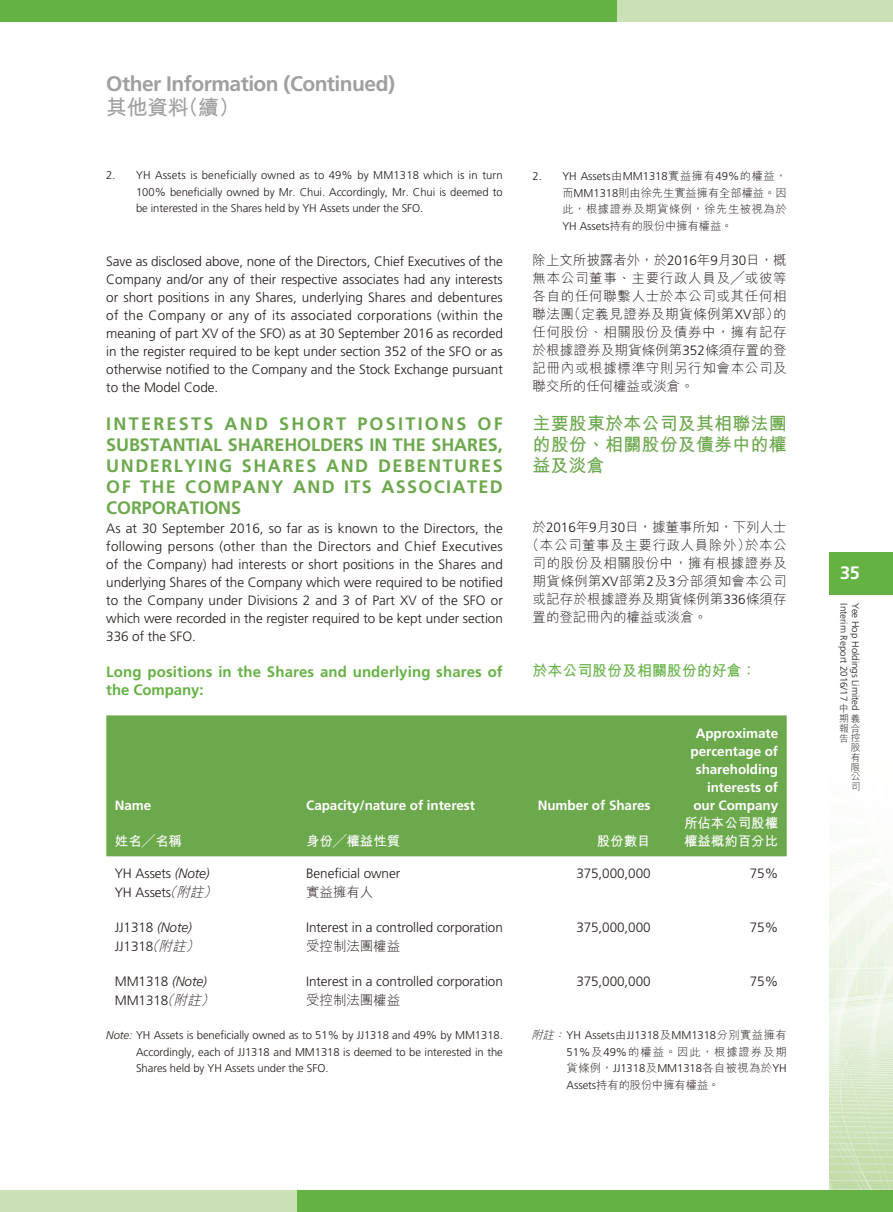
<style>
.page{position:relative;width:893px;height:1212px;background:#fff}
.page>*{position:absolute;margin:0;border:0;box-sizing:border-box;transform-origin:0 0}
.t1{font:700 21px "Frutiger LT Std";letter-spacing:-.025em;color:#9f9fa0}
.t2{font:21px "M Hei HK Bold E Ten B5 H";color:#9f9fa0}
.t3{font:700 18px/21px "Frutiger LT Std";letter-spacing:.075em;color:#6ca84c;text-align:justify}
.t4{font:18px/21px "M Hei HK Bold E Ten B5 H";letter-spacing:.01em;color:#6ca84c;text-align:justify}
.t5{font:700 18px "Frutiger LT Std";color:#fff}
.t6{font:700 15px/18px "Frutiger LT Std";letter-spacing:.01em;color:#65b244}
.t7{font:15px "M Hei HK Bold E Ten B5 H";letter-spacing:-.005em;color:#65b244}
.t8{font:300 13.5px/18px "Frutiger LT Std";letter-spacing:-.005em;color:#231916}
.t9{font:13.5px/18px "M Hei HK Light E Ten B5 H";letter-spacing:.01em;color:#231916;text-align:justify}
.t10{font:700 13.5px/18px "Frutiger LT Std";letter-spacing:-.005em;color:#fff;text-align:right}
.t11{font:13.5px/18px "M Hei HK Bold E Ten B5 H";letter-spacing:-.005em;color:#fff}
.t12{font:13.5px "M Hei HK Light E Ten B5 H";letter-spacing:.045em;color:#231916}
.t13{font:13.5px "M Hei HK Light E Ten B5 H";letter-spacing:.05em;color:#231916}
.t14{font:300 11.25px/16.5px "Frutiger LT Std";letter-spacing:-.005em;color:#231916;text-align:justify}
.t15{font:11.25px/16.5px "M Hei HK Light E Ten B5 H";color:#231916;text-align:justify}
.t16{font:11.25px "M Hei HK Light E Ten B5 H";letter-spacing:.09em;color:#231916}
.t17{font:300 9.75px "Frutiger LT Std";color:#231916}
.t18{font:9.75px/9.8px "M Hei HK Light E Ten B5 V";color:#231916;text-align:right}
.s1{font-family:"M Hei HK Light E Ten B5 H";font-weight:400}
.s2{font-family:"Frutiger LT Std";font-weight:300}
.s3{font-style:italic}
.s4{font-family:"M Hei HK Light E Ten B5 H";font-weight:400;font-style:italic}
</style>
<div class="page">
<img style="left:829px;top:855px;width:64px;height:336px">
<div style="left:829px;top:553px;width:64px;height:42px;background:#65b244"></div>
<div style="left:0;top:0;width:893px;height:21px;background:#cae1b5"></div>
<div style="left:0;top:0;width:617px;height:21px;background:#65b244"></div>
<div style="left:0;top:1191px;width:893px;height:21px;background:#cae1b5"></div>
<div style="left:298px;top:1191px;width:595px;height:21px;background:#65b244"></div>
<div style="left:106px;top:715px;width:681px;height:141px;background:#6ca84c"></div>
<h1 class="t1" style="left:106px;top:74px;width:290px">Other Information (Continued)</h1>
<h1 class="t2" style="left:106px;top:100px;width:135px">其他資料（續）</h1>
<p class="t14" style="left:136px;top:168px;width:368px;text-indent:-30px">2. YH Assets is beneficially owned as to 49% by MM1318 which is in turn 100% beneficially owned by Mr. Chui. Accordingly, Mr. Chui is deemed to be interested in the Shares held by YH Assets under the SFO.</p>
<p class="t8" style="left:106px;top:253px;width:398px;text-align:justify">Save as disclosed above, none of the Directors, Chief Executives of the Company and/or any of their respective associates had any interests or short positions in any Shares, underlying Shares and debentures of the Company or any of its associated corporations (within the meaning of part XV of the SFO) as at 30 September 2016 as recorded in the register required to be kept under section 352 of the SFO or as otherwise notified to the Company and the Stock Exchange pursuant to the Model Code.</p>
<h2 class="t3" style="left:106px;top:414px;width:398px">INTERESTS AND SHORT POSITIONS OF SUBSTANTIAL SHAREHOLDERS IN THE SHARES, UNDERLYING SHARES AND DEBENTURES OF THE COMPANY AND ITS ASSOCIATED CORPORATIONS</h2>
<p class="t8" style="left:106px;top:520px;width:398px;text-align:justify">As at 30 September 2016, so far as is known to the Directors, the following persons (other than the Directors and Chief Executives of the Company) had interests or short positions in the Shares and underlying Shares of the Company which were required to be notified to the Company under Divisions 2 and 3 of Part XV of the SFO or which were recorded in the register required to be kept under section 336 of the SFO.</p>
<p class="t6" style="left:106px;top:663px;width:398px">Long positions in the Shares and underlying shares of the Company:</p>
<p class="t14" style="left:533px;top:169px;width:256px">2. YH Assets<span class="s1">由</span>MM1318<span class="s1">實益擁有</span>49%<span class="s1">的權益，</span></p>
<p class="t15" style="left:562px;top:186px;width:226px">而<span class="s2">MM1318</span>則由徐先生實益擁有全部權益。因此，根據證券及期貨條例，徐先生被視為於<span class="s2">YH Assets</span>持有的股份中擁有權益。</p>
<p class="t9" style="left:533px;top:253px;width:256px">除上文所披露者外，於<span class="s2">2016</span>年<span class="s2">9</span>月<span class="s2">30</span>日，概無本公司董事、主要行政人員及╱或彼等各自的任何聯繫人士於本公司或其任何相聯法團（定義見證券及期貨條例第<span class="s2">XV</span>部）的任何股份、相關股份及債券中，擁有記存於根據證券及期貨條例第<span class="s2">352</span>條須存置的登記冊內或根據標準守則另行知會本公司及聯交所的任何權益或淡倉。</p>
<h2 class="t4" style="left:533px;top:415px;width:256px">主要股東於本公司及其相聯法團的股份、相關股份及債券中的權益及淡倉</h2>
<p class="t9" style="left:533px;top:520px;width:256px">於<span class="s2">2016</span>年<span class="s2">9</span>月<span class="s2">30</span>日，據董事所知，下列人士</p>
<p class="t12" style="left:526px;top:540px;width:262px">（本公司董事及主要行政人員除外）於本公</p>
<p class="t13" style="left:533px;top:558px;width:256px">司的股份及相關股份中，擁有根據證券及</p>
<p class="t9" style="left:533px;top:574px;width:256px">期貨條例第<span class="s2">XV</span>部第<span class="s2">2</span>及<span class="s2">3</span>分部須知會本公司</p>
<p class="t9" style="left:533px;top:592px;width:256px">或記存於根據證券及期貨條例第<span class="s2">336</span>條須存</p>
<p class="t9" style="left:533px;top:610px;width:176px">置的登記冊內的權益或淡倉。</p>
<p class="t7" style="left:533px;top:665px;width:225px">於本公司股份及相關股份的好倉：</p>
<p class="t10" style="left:115px;top:796px;width:38px">Name</p>
<p class="t10" style="left:306px;top:796px;width:170px">Capacity/nature of interest</p>
<p class="t10" style="left:538px;top:796px;width:114px">Number of Shares</p>
<p class="t11" style="left:115px;top:834px;width:69px">姓名╱名稱</p>
<p class="t11" style="left:306px;top:834px;width:96px">身份╱權益性質</p>
<p class="t11" style="left:597px;top:834px;width:55px">股份數目</p>
<p class="t10" style="left:691px;top:724px;width:89px">Approximate percentage of shareholding interests of our Company</p>
<p class="t11" style="left:684px;top:816px;width:96px">所佔本公司股權權益概約百分比</p>
<p class="t8" style="left:115px;top:865px;width:107px;line-height:18.6px">YH Assets <span class="s3">(Note)<br></span>YH Assets<span class="s4">（附註）</span></p>
<p class="t8" style="left:306px;top:865px;width:96px">Beneficial owner</p>
<p class="t9" style="left:306px;top:885px;width:69px">實益擁有人</p>
<p class="t8" style="left:115px;top:919px;width:89px;line-height:18.6px">JJ1318 <span class="s3">(Note)<br></span>JJ1318<span class="s4">（附註）</span></p>
<p class="t8" style="left:306px;top:919px;width:198px">Interest in a controlled corporation</p>
<p class="t9" style="left:306px;top:939px;width:96px">受控制法團權益</p>
<p class="t8" style="left:115px;top:973px;width:104px;line-height:18.6px">MM1318 <span class="s3">(Note)<br></span>MM1318<span class="s4">（附註）</span></p>
<p class="t8" style="left:306px;top:973px;width:198px">Interest in a controlled corporation</p>
<p class="t9" style="left:306px;top:993px;width:96px">受控制法團權益</p>
<p class="t14" style="left:136px;top:1028px;width:368px;text-indent:-30px"><span class="s3">Note:</span> YH Assets is beneficially owned as to 51% by JJ1318 and 49% by MM1318.<br>Accordingly, each of JJ1318 and MM1318 is deemed to be interested in the Shares held by YH Assets under the SFO.</p>
<p class="t8" style="left:576px;top:865px;width:76px">375,000,000</p>
<p class="t8" style="left:750px;top:865px;width:30px">75%</p>
<p class="t8" style="left:576px;top:919px;width:76px">375,000,000</p>
<p class="t8" style="left:750px;top:919px;width:30px">75%</p>
<p class="t8" style="left:576px;top:973px;width:76px">375,000,000</p>
<p class="t8" style="left:750px;top:973px;width:30px">75%</p>
<p class="t14" style="left:531px;top:1027px;width:257px"><span class="s4">附註：</span>YH Assets<span class="s1">由</span>JJ1318<span class="s1">及</span>MM1318<span class="s1">分別實益擁有</span></p>
<p class="t16" style="left:567px;top:1047px;width:222px"><span class="s2">51%</span>及<span class="s2">49%</span>的權益。因此，根據證券及期</p>
<p class="t14" style="left:567px;top:1060px;width:222px"><span class="s1">貨條例，</span>JJ1318<span class="s1">及</span>MM1318<span class="s1">各自被視為於</span>YH</p>
<p class="t15" style="left:567px;top:1078px;width:154px"><span class="s2">Assets</span>持有的股份中擁有權益。</p>
<h2 class="t5" style="left:840px;top:564px;width:21px">35</h2>
<p class="t17" style="left:860px;top:603px;width:108px;rotate:90deg">Yee Hop Holdings Limited</p>
<p class="t18" style="left:839px;top:715px;width:22px">期義報合告控股<br>有<br>限<br>公<br>司</p>
<p class="t17" style="left:848px;top:603px;width:99px;rotate:90deg">Interim Report 2016/17</p>
<p class="t18" style="left:839px;top:705px;width:10px">中</p>
</div>
